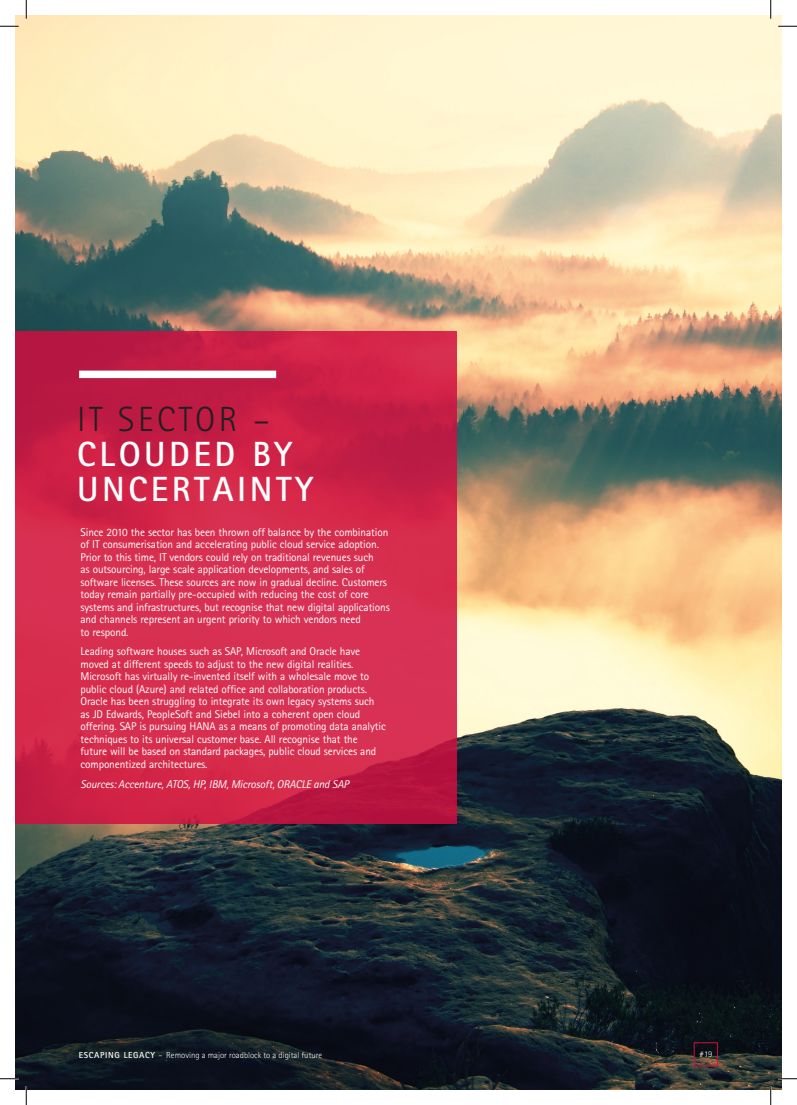
<style>
.page{position:relative;width:797px;height:1105px;background:#fff}
.page>*{position:absolute;margin:0;border:0;box-sizing:border-box;transform-origin:0 0}
.t1{font:700 35px/35px "Rotis Sans Seriffor ACCN";letter-spacing:.1em;color:#fff}
.t2{font:300 35px "Rotis Sans Seriffor ACCN";letter-spacing:.1em;color:#231f20}
.t3{font:11.25px/12.5px "Rotis Sans Seriffor ACCN";letter-spacing:-.01em;color:#fff}
.t4{font:italic 11.25px "Rotis Sans Seriffor ACCN";letter-spacing:-.01em;color:#fff}
.t5{font:300 8.75px "Rotis Sans Seriffor ACCN";color:#fff}
.s1{font-weight:700}
</style>
<div class="page">
<img style="left:16px;top:16px;width:765px;height:1073px">
<div style="left:694px;top:1042px;width:23px;height:24px;border:1px solid #d10e40"></div>
<svg style="left:16px;top:331px;width:440px;height:492px;background:#cf274b"></svg>
<div style="left:79px;top:371px;width:197px;height:7px;background:#fff"></div>
<svg style="left:0;top:25px;width:19px;height:2px"></svg>
<svg style="left:778px;top:25px;width:19px;height:2px"></svg>
<svg style="left:0;top:1078px;width:19px;height:1px"></svg>
<svg style="left:778px;top:1078px;width:19px;height:1px"></svg>
<svg style="left:25px;top:0;width:2px;height:19px"></svg>
<svg style="left:25px;top:1086px;width:2px;height:19px"></svg>
<svg style="left:770px;top:0;width:1px;height:19px"></svg>
<svg style="left:770px;top:1086px;width:1px;height:19px"></svg>
<h1 class="t2" style="left:77px;top:399px;width:194px">IT SECTOR –</h1>
<h1 class="t1" style="left:77px;top:437px;width:237px">CLOUDED BY<br>UNCERTAINTY</h1>
<p class="t3" style="left:80px;top:526px;width:311px">Since 2010 the sector has been thrown off balance by the combination of IT consumerisation and accelerating public cloud service adoption.<br>Prior to this time, IT vendors could rely on traditional revenues such<br>as outsourcing, large scale application developments, and sales of software licenses. These sources are now in gradual decline. Customers today remain partially pre-occupied with reducing the cost of core systems and infrastructures, but recognise that new digital applications and channels represent an urgent priority to which vendors need<br>to respond.</p>
<p class="t3" style="left:80px;top:645px;width:307px">Leading software houses such as SAP, Microsoft and Oracle have moved at different speeds to adjust to the new digital realities.<br>Microsoft has virtually re-invented itself with a wholesale move to public cloud (Azure) and related office and collaboration products.<br>Oracle has been struggling to integrate its own legacy systems such as JD Edwards, PeopleSoft and Siebel into a coherent open cloud offering. SAP is pursuing HANA as a means of promoting data analytic techniques to its universal customer base. All recognise that the future will be based on standard packages, public cloud services and componentized architectures.</p>
<p class="t4" style="left:80px;top:777px;width:270px">Sources: Accenture, ATOS, HP, IBM, Microsoft, ORACLE and SAP</p>
<p class="t5" style="left:79px;top:1050px;width:245px"><span class="s1">ESCAPING LEGACY</span> – Removing a major roadblock to a digital future</p>
<p class="t5" style="left:699px;top:1049px;width:15px">#19</p>
</div>
